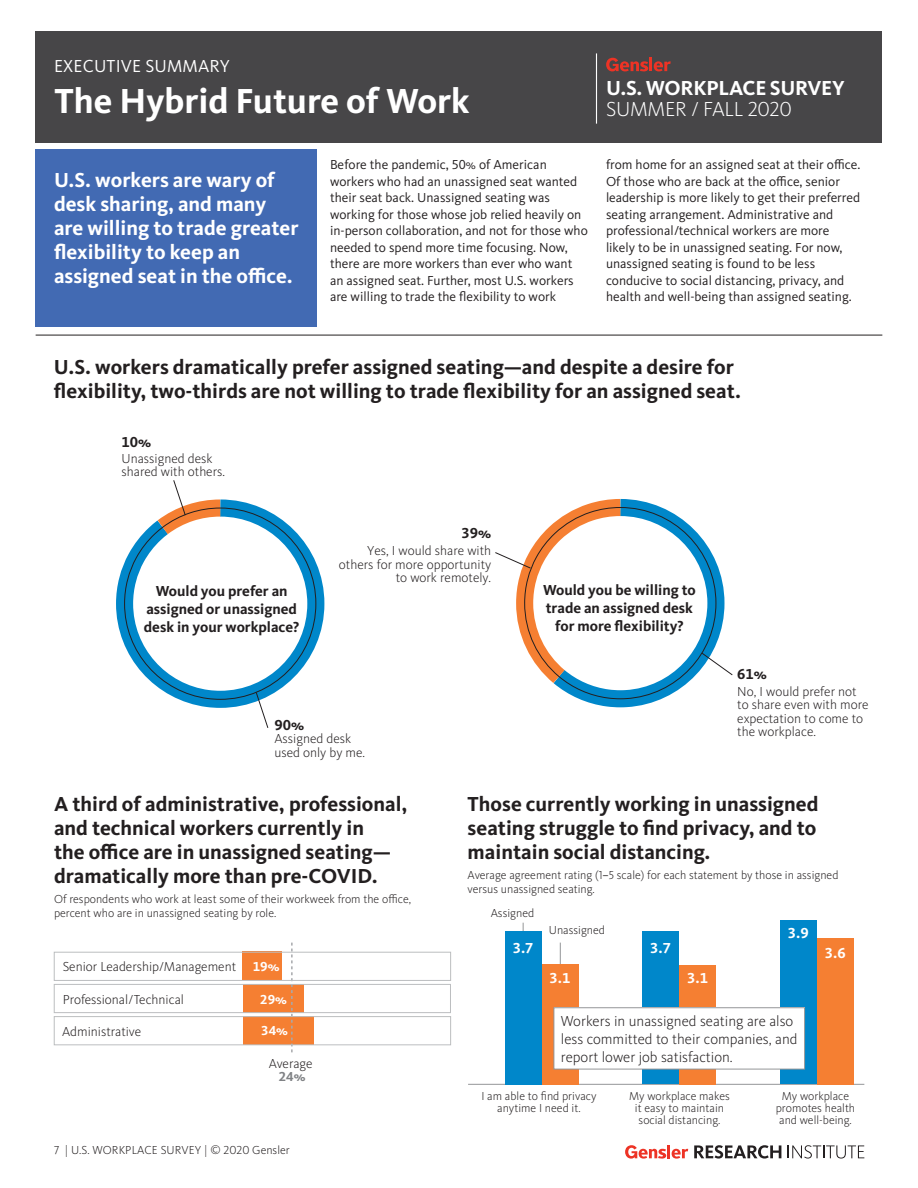
<style>
.page{position:relative;width:918px;height:1188px;background:#fff}
.page>*{position:absolute;margin:0;border:0;box-sizing:border-box;transform-origin:0 0}
.t1{font:700 36px "Kievit OT";color:#fff}
.t2{font:700 21px/24px "Kievit OT";color:#231f20}
.t3{font:700 21px/24px "Kievit OT";color:#fff}
.t4{font:300 21px "Kievit OT";letter-spacing:-.015em;color:#fff}
.t5{font:18px "Kievit OT";letter-spacing:.01em;color:#fff}
.t6{font:700 15px/18px "Kievit OT";color:#231f20;text-align:center}
.t7{font:300 15px/18px "Kievit OT";color:#231f20}
.t8{font:700 15px "Kievit OT";color:#fff}
.t9{font:13.5px/16.5px "Kievit OT";color:#231f20}
.t10{font:300 13.5px/13.5px "Kievit OT";color:#231f20}
.t11{font:700 13.5px "Kievit OT";color:#fff}
.t12{font:700 13.5px "Kievit OT";color:#808285}
.t13{font:300 12px/12px "Kievit OT";color:#231f20;text-align:center}
.s1{font-weight:700;color:#fff}
.s2{font-weight:400}
</style>
<div class="page">
<svg style="left:694px;top:1145px;width:87px;height:14px"></svg>
<svg style="left:788px;top:1145px;width:76px;height:14px"></svg>
<svg style="left:625px;top:1145px;width:63px;height:14px"></svg>
<div style="left:36px;top:32px;width:846px;height:111px;background:#474648"></div>
<hr style="left:596px;top:53px;width:1px;height:71px;background:#fff">
<svg style="left:606px;top:58px;width:65px;height:13px"></svg>
<div style="left:36px;top:149px;width:281px;height:178px;background:#426ab3"></div>
<hr style="left:36px;top:335px;width:846px;height:1px;background:#231f20">
<svg style="left:116px;top:564px;width:209px;height:80px"></svg>
<svg style="left:585px;top:701px;width:71px;height:7px"></svg>
<svg style="left:495px;top:499px;width:238px;height:202px"></svg>
<svg style="left:124px;top:480px;width:193px;height:248px"></svg>
<svg style="left:560px;top:943px;width:1px;height:21px"></svg>
<hr style="left:468px;top:1084px;width:396px;height:1px;background:#949698">
<div style="left:642px;top:931px;width:37px;height:153px;background:#0087ca"></div>
<div style="left:679px;top:965px;width:37px;height:119px;background:#f57f32"></div>
<div style="left:780px;top:921px;width:37px;height:163px;background:#0087ca"></div>
<div style="left:817px;top:938px;width:37px;height:146px;background:#f57f32"></div>
<div style="left:505px;top:931px;width:37px;height:153px;background:#0087ca"></div>
<div style="left:542px;top:964px;width:37px;height:120px;background:#f57f32"></div>
<div style="left:554px;top:1008px;width:251px;height:61px;background:#fff"></div>
<div style="left:243px;top:952px;width:39px;height:28px;background:#f57f32"></div>
<div style="left:243px;top:984px;width:60px;height:29px;background:#f57f32"></div>
<div style="left:243px;top:1016px;width:70px;height:28px;background:#f57f32"></div>
<svg style="left:291px;top:943px;width:2px;height:109px"></svg>
<div style="left:54px;top:952px;width:397px;height:29px;border:1px solid #bcbec0"></div>
<div style="left:54px;top:984px;width:397px;height:29px;border:1px solid #bcbec0"></div>
<div style="left:54px;top:1016px;width:397px;height:29px;border:1px solid #bcbec0"></div>
<h3 class="t5" style="left:54px;top:56px;width:177px">EXECUTIVE SUMMARY</h3>
<h1 class="t1" style="left:54px;top:80px;width:417px">The Hybrid Future of Work</h1>
<h2 class="t3" style="left:606px;top:76px;width:240px">U.S. WORKPLACE SURVEY</h2>
<h2 class="t4" style="left:606px;top:97px;width:187px">SUMMER / FALL 2020</h2>
<h2 class="t3" style="left:54px;top:168px;width:246px">U.S. workers are wary of desk sharing, and many are willing to trade greater flexibility to keep an assigned seat in the office.</h2>
<p class="t9" style="left:330px;top:157px;width:259px">Before the pandemic, 50% of American workers who had an unassigned seat wanted their seat back. Unassigned seating was working for those whose job relied heavily on in-person collaboration, and not for those who needed to spend more time focusing. Now, there are more workers than ever who want an assigned seat. Further, most U.S. workers are willing to trade the flexibility to work</p>
<p class="t9" style="left:606px;top:157px;width:256px">from home for an assigned seat at their office.<br>Of those who are back at the office, senior leadership is more likely to get their preferred seating arrangement. Administrative and professional/technical workers are more likely to be in unassigned seating. For now, unassigned seating is found to be less conducive to social distancing, privacy, and health and well-being than assigned seating.</p>
<h2 class="t2" style="left:54px;top:355px;width:689px">U.S. workers dramatically prefer assigned seating—and despite a desire for flexibility, two-thirds are not willing to trade flexibility for an assigned seat.</h2>
<p class="t6" style="left:122px;top:433px;width:31px">10%</p>
<p class="t10" style="left:122px;top:452px;width:105px">Unassigned desk shared with others.</p>
<p class="t6" style="left:144px;top:582px;width:157px">Would you prefer an assigned or unassigned desk in your workplace?</p>
<p class="t6" style="left:274px;top:716px;width:31px">90%</p>
<p class="t6" style="left:461px;top:524px;width:31px">39%</p>
<p class="t10" style="left:339px;top:544px;width:154px;text-align:right">Yes, I would share with others for more opportunity to work remotely.</p>
<p class="t10" style="left:274px;top:732px;width:92px">Assigned desk used only by me.</p>
<p class="t6" style="left:543px;top:581px;width:154px">Would you be willing to trade an assigned desk for more flexibility?</p>
<p class="t6" style="left:737px;top:665px;width:31px">61%</p>
<p class="t10" style="left:737px;top:684px;width:133px">No, I would prefer not to share even with more expectation to come to the workplace.</p>
<h2 class="t2" style="left:54px;top:792px;width:355px">A third of administrative, professional, and technical workers currently in<br>the office are in unassigned seating— dramatically more than pre-COVID.</h2>
<p class="t13" style="left:54px;top:893px;width:359px;line-height:13.5px;text-align:left">Of respondents who work at least some of their workweek from the office, percent who are in unassigned seating by role.</p>
<p class="t10" style="left:63px;top:960px;width:218px">Senior Leadership/Management <span class="s1">19%</span></p>
<p class="t10" style="left:63px;top:993px;width:123px">Professional/Technical</p>
<p class="t11" style="left:260px;top:991px;width:28px">29%</p>
<p class="t10" style="left:62px;top:1025px;width:81px">Administrative</p>
<p class="t11" style="left:261px;top:1023px;width:28px">34%</p>
<p class="t10" style="left:269px;top:1057px;width:45px">Average</p>
<p class="t12" style="left:279px;top:1069px;width:28px">24%</p>
<p class="t13" style="left:54px;top:1145px;width:237px">7 | U.S. WORKPLACE SURVEY | © 2020 Gensler</p>
<h2 class="t2" style="left:468px;top:792px;width:352px;text-align:justify">Those currently working in unassigned seating struggle to find privacy, and to maintain social distancing.</h2>
<p class="t13" style="left:468px;top:869px;width:372px;line-height:13.5px;text-align:left">Average agreement rating (1<span class="s2">–</span>5 scale) for each statement by those in assigned versus unassigned seating.</p>
<p class="t13" style="left:491px;top:907px;width:45px">Assigned</p>
<p class="t8" style="left:513px;top:939px;width:22px">3.7</p>
<p class="t13" style="left:549px;top:925px;width:58px">Unassigned</p>
<p class="t8" style="left:650px;top:939px;width:22px">3.7</p>
<p class="t8" style="left:788px;top:924px;width:22px">3.9</p>
<p class="t8" style="left:687px;top:969px;width:22px">3.1</p>
<p class="t8" style="left:550px;top:969px;width:22px">3.1</p>
<p class="t7" style="left:561px;top:1012px;width:238px">Workers in unassigned seating are also less committed to their companies, and report lower job satisfaction.</p>
<p class="t8" style="left:825px;top:945px;width:22px">3.6</p>
<p class="t13" style="left:481px;top:1090px;width:117px">I am able to find privacy anytime I need it.</p>
<p class="t13" style="left:629px;top:1090px;width:102px">My workplace makes it easy to maintain social distancing.</p>
<p class="t13" style="left:776px;top:1090px;width:81px">My workplace promotes health and well-being.</p>
</div>
